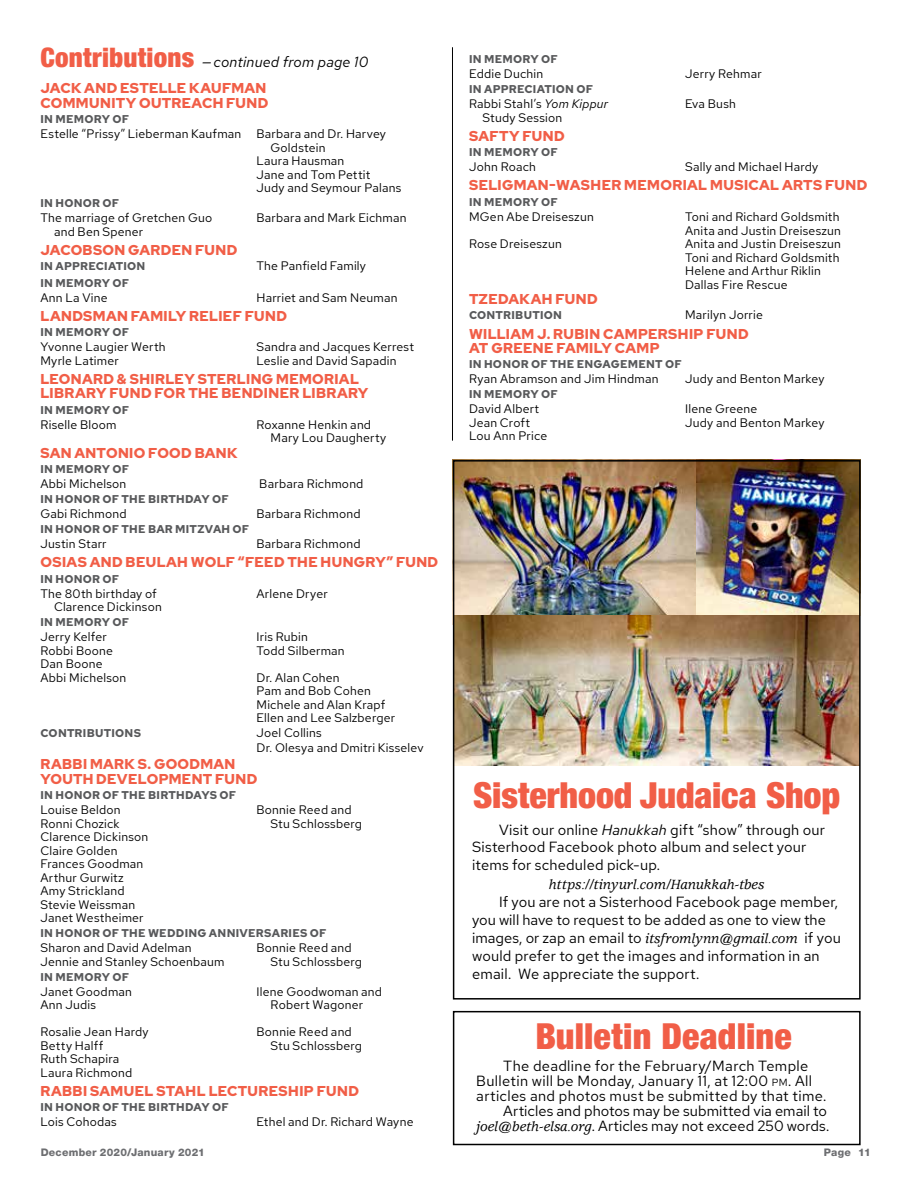
<style>
.page{position:relative;width:918px;height:1188px;background:#fff}
.page>*{position:absolute;margin:0;border:0;box-sizing:border-box;transform-origin:0 0}
.t1{font:900 condensed 36px "Helvetica Neue LT Std";color:#f15e47}
.t2{font:14.7px/17.9px "Red Hat Text";letter-spacing:.01em;color:#000}
.t3{font:italic 14.7px "Red Hat Text";letter-spacing:.01em;color:#000}
.t4{font:italic 500 14.7px "Usherwood";color:#000}
.t5{font:900 14.25px/14.2px "Red Hat Display";letter-spacing:.025em;color:#f15e47}
.t6{font:12.3px/13.5px "Red Hat Text";letter-spacing:.015em;color:#000}
.t7{font:700 11.25px "Red Hat Text";letter-spacing:.02em;color:#58595b}
.t8{font:800 10.5px "Helvetica Neue LT Std";letter-spacing:.02em;color:#6d6e71}
.s1{font-family:"Helvetica Neue LT Std";font-weight:900;font-style:normal;font-stretch:condensed;font-size:27px;color:#f15e47}
.s2{font-style:italic}
.s3{font-family:"Usherwood";font-weight:500;font-style:italic}
.s4{font-size:10.35px}
</style>
<div class="page">
<hr style="left:452px;top:47px;width:1px;height:394px;background:#000">
<img style="left:696px;top:459px;width:165px;height:156px">
<img style="left:453px;top:459px;width:243px;height:156px">
<img style="left:456px;top:615px;width:402px;height:151px">
<div style="left:453px;top:460px;width:408px;height:540px;border:2px solid #000"></div>
<div style="left:453px;top:1011px;width:408px;height:134px;border:2px solid #000"></div>
<p class="t3" style="left:40px;top:52px;width:329px"><span class="s1">Contributions</span> —continued from page 10</p>
<p class="t7" style="left:469px;top:52px;width:90px">IN MEMORY OF</p>
<p class="t6" style="left:469px;top:67px;width:76px">Eddie Duchin</p>
<p class="t6" style="left:685px;top:67px;width:78px">Jerry Rehmar</p>
<p class="t7" style="left:469px;top:82px;width:126px">IN APPRECIATION OF</p>
<p class="t6" style="left:469px;top:97px;width:140px">Rabbi Stahl’s <span class="s2">Yom Kippur</span></p>
<p class="t6" style="left:685px;top:97px;width:52px">Eva Bush</p>
<p class="t6" style="left:483px;top:110px;width:81px">Study Session</p>
<p class="t5" style="left:469px;top:129px;width:97px">SAFTY FUND</p>
<p class="t7" style="left:469px;top:145px;width:90px">IN MEMORY OF</p>
<p class="t6" style="left:469px;top:160px;width:68px">John Roach</p>
<p class="t6" style="left:685px;top:160px;width:135px">Sally and Michael Hardy</p>
<p class="t5" style="left:469px;top:178px;width:400px">SELIGMAN-WASHER MEMORIAL MUSICAL ARTS FUND</p>
<p class="t7" style="left:469px;top:195px;width:90px">IN MEMORY OF</p>
<p class="t6" style="left:469px;top:210px;width:126px">MGen Abe Dreiseszun</p>
<p class="t6" style="left:685px;top:210px;width:157px">Toni and Richard Goldsmith<br>Anita and Justin Dreiseszun</p>
<p class="t6" style="left:469px;top:237px;width:94px">Rose Dreiseszun</p>
<p class="t6" style="left:685px;top:237px;width:157px">Anita and Justin Dreiseszun<br>Toni and Richard Goldsmith<br>Helene and Arthur Riklin<br>Dallas Fire Rescue</p>
<p class="t5" style="left:469px;top:292px;width:130px">TZEDAKAH FUND</p>
<p class="t7" style="left:469px;top:308px;width:94px">CONTRIBUTION</p>
<p class="t6" style="left:685px;top:308px;width:79px">Marilyn Jorrie</p>
<p class="t5" style="left:469px;top:326px;width:281px">WILLIAM J. RUBIN CAMPERSHIP FUND<br>AT GREENE FAMILY CAMP</p>
<p class="t7" style="left:469px;top:357px;width:214px">IN HONOR OF THE ENGAGEMENT OF</p>
<p class="t6" style="left:469px;top:372px;width:191px">Ryan Abramson and Jim Hindman</p>
<p class="t6" style="left:685px;top:372px;width:141px">Judy and Benton Markey</p>
<p class="t7" style="left:469px;top:387px;width:90px">IN MEMORY OF</p>
<p class="t6" style="left:469px;top:402px;width:72px">David Albert</p>
<p class="t6" style="left:685px;top:402px;width:74px">Ilene Greene</p>
<p class="t6" style="left:469px;top:416px;width:63px">Jean Croft</p>
<p class="t6" style="left:685px;top:416px;width:141px">Judy and Benton Markey</p>
<p class="t6" style="left:469px;top:429px;width:80px">Lou Ann Price</p>
<p class="t5" style="left:40px;top:81px;width:229px">JACK AND ESTELLE KAUFMAN<br>COMMUNITY OUTREACH FUND</p>
<p class="t7" style="left:40px;top:112px;width:90px">IN MEMORY OF</p>
<p class="t6" style="left:40px;top:127px;width:347px">Estelle “Prissy” Lieberman Kaufman Barbara and Dr. Harvey</p>
<p class="t6" style="left:271px;top:140px;width:57px">Goldstein</p>
<p class="t6" style="left:257px;top:154px;width:89px">Laura Hausman</p>
<p class="t6" style="left:257px;top:167px;width:115px">Jane and Tom Pettit</p>
<p class="t6" style="left:257px;top:181px;width:146px">Judy and Seymour Palans</p>
<p class="t7" style="left:40px;top:196px;width:80px">IN HONOR OF</p>
<p class="t6" style="left:40px;top:211px;width:173px">The marriage of Gretchen Guo</p>
<p class="t6" style="left:257px;top:211px;width:152px">Barbara and Mark Eichman</p>
<p class="t6" style="left:54px;top:224px;width:91px">and Ben Spener</p>
<p class="t5" style="left:40px;top:243px;width:199px">JACOBSON GARDEN FUND</p>
<p class="t7" style="left:40px;top:259px;width:107px">IN APPRECIATION</p>
<p class="t6" style="left:256px;top:259px;width:111px">The Panfield Family</p>
<p class="t7" style="left:40px;top:275px;width:90px">IN MEMORY OF</p>
<p class="t6" style="left:40px;top:291px;width:69px">Ann La Vine</p>
<p class="t6" style="left:257px;top:291px;width:142px">Harriet and Sam Neuman</p>
<p class="t5" style="left:40px;top:309px;width:248px">LANDSMAN FAMILY RELIEF FUND</p>
<p class="t7" style="left:40px;top:325px;width:90px">IN MEMORY OF</p>
<p class="t6" style="left:40px;top:340px;width:127px">Yvonne Laugier Werth</p>
<p class="t6" style="left:257px;top:340px;width:159px">Sandra and Jacques Kerrest</p>
<p class="t6" style="left:40px;top:354px;width:80px">Myrle Latimer</p>
<p class="t6" style="left:257px;top:354px;width:142px">Leslie and David Sapadin</p>
<p class="t5" style="left:40px;top:372px;width:329px">LEONARD &amp; SHIRLEY STERLING MEMORIAL<br>LIBRARY FUND FOR THE BENDINER LIBRARY</p>
<p class="t7" style="left:40px;top:402px;width:90px">IN MEMORY OF</p>
<p class="t6" style="left:40px;top:418px;width:78px">Riselle Bloom</p>
<p class="t6" style="left:271px;top:418px;width:117px;text-indent:-14px">Roxanne Henkin and<br>Mary Lou Daugherty</p>
<p class="t5" style="left:40px;top:446px;width:199px">SAN ANTONIO FOOD BANK</p>
<p class="t7" style="left:40px;top:462px;width:90px">IN MEMORY OF</p>
<p class="t6" style="left:40px;top:477px;width:87px">Abbi Michelson</p>
<p class="t6" style="left:259px;top:477px;width:106px">Barbara Richmond</p>
<p class="t7" style="left:40px;top:492px;width:190px">IN HONOR OF THE BIRTHDAY OF</p>
<p class="t6" style="left:40px;top:507px;width:88px">Gabi Richmond</p>
<p class="t6" style="left:257px;top:507px;width:106px">Barbara Richmond</p>
<p class="t7" style="left:40px;top:522px;width:210px">IN HONOR OF THE BAR MITZVAH OF</p>
<p class="t6" style="left:40px;top:537px;width:68px">Justin Starr</p>
<p class="t6" style="left:257px;top:537px;width:106px">Barbara Richmond</p>
<p class="t5" style="left:40px;top:555px;width:399px">OSIAS AND BEULAH WOLF “FEED THE HUNGRY” FUND</p>
<p class="t7" style="left:40px;top:571px;width:80px">IN HONOR OF</p>
<p class="t6" style="left:40px;top:587px;width:118px">The 80th birthday of</p>
<p class="t6" style="left:257px;top:587px;width:73px">Arlene Dryer</p>
<p class="t6" style="left:54px;top:600px;width:109px">Clarence Dickinson</p>
<p class="t7" style="left:40px;top:615px;width:90px">IN MEMORY OF</p>
<p class="t6" style="left:40px;top:630px;width:68px">Jerry Kelfer</p>
<p class="t6" style="left:257px;top:630px;width:53px">Iris Rubin</p>
<p class="t6" style="left:40px;top:644px;width:74px">Robbi Boone</p>
<p class="t6" style="left:257px;top:644px;width:90px">Todd Silberman</p>
<p class="t6" style="left:40px;top:657px;width:87px">Dan Boone<br>Abbi Michelson</p>
<p class="t6" style="left:257px;top:671px;width:140px">Dr. Alan Cohen<br>Pam and Bob Cohen<br>Michele and Alan Krapf<br>Ellen and Lee Salzberger</p>
<p class="t7" style="left:40px;top:726px;width:102px">CONTRIBUTIONS</p>
<p class="t6" style="left:257px;top:725px;width:169px;line-height:15px">Joel Collins<br>Dr. Olesya and Dmitri Kisselev</p>
<p class="t5" style="left:40px;top:757px;width:218px">RABBI MARK S. GOODMAN<br>YOUTH DEVELOPMENT FUND</p>
<p class="t7" style="left:40px;top:788px;width:197px">IN HONOR OF THE BIRTHDAYS OF</p>
<p class="t6" style="left:40px;top:803px;width:82px">Louise Beldon</p>
<p class="t6" style="left:257px;top:803px;width:97px">Bonnie Reed and</p>
<p class="t6" style="left:40px;top:816px;width:81px">Ronni Chozick</p>
<p class="t6" style="left:271px;top:816px;width:93px">Stu Schlossberg</p>
<p class="t6" style="left:41px;top:830px;width:109px">Clarence Dickinson<br>Claire Golden<br>Frances Goodman<br>Arthur Gurwitz<br>Amy Strickland<br>Stevie Weissman<br>Janet Westheimer</p>
<p class="t7" style="left:40px;top:926px;width:288px">IN HONOR OF THE WEDDING ANNIVERSARIES OF</p>
<p class="t6" style="left:40px;top:941px;width:153px">Sharon and David Adelman</p>
<p class="t6" style="left:257px;top:941px;width:97px">Bonnie Reed and</p>
<p class="t6" style="left:40px;top:954px;width:186px">Jennie and Stanley Schoenbaum</p>
<p class="t6" style="left:271px;top:954px;width:93px">Stu Schlossberg</p>
<p class="t7" style="left:40px;top:969px;width:90px">IN MEMORY OF</p>
<p class="t6" style="left:40px;top:984px;width:93px">Janet Goodman</p>
<p class="t6" style="left:257px;top:984px;width:127px">Ilene Goodwoman and</p>
<p class="t6" style="left:40px;top:998px;width:57px">Ann Judis</p>
<p class="t6" style="left:271px;top:998px;width:94px">Robert Wagoner</p>
<p class="t6" style="left:41px;top:1025px;width:110px">Rosalie Jean Hardy</p>
<p class="t6" style="left:257px;top:1025px;width:97px">Bonnie Reed and</p>
<p class="t6" style="left:40px;top:1038px;width:64px">Betty Halff</p>
<p class="t6" style="left:271px;top:1038px;width:93px">Stu Schlossberg</p>
<p class="t6" style="left:40px;top:1052px;width:93px">Ruth Schapira<br>Laura Richmond</p>
<p class="t5" style="left:40px;top:1084px;width:320px">RABBI SAMUEL STAHL LECTURESHIP FUND</p>
<p class="t7" style="left:40px;top:1100px;width:190px">IN HONOR OF THE BIRTHDAY OF</p>
<p class="t6" style="left:40px;top:1115px;width:78px">Lois Cohodas</p>
<p class="t6" style="left:257px;top:1115px;width:159px">Ethel and Dr. Richard Wayne</p>
<h1 class="t1" style="left:473px;top:773px;width:368px">Sisterhood Judaica Shop</h1>
<p class="t2" style="left:472px;top:820px;width:354px;text-indent:27px">Visit our online <span class="s2">Hanukkah</span> gift “show” through our<br>Sisterhood Facebook photo album and select your items for scheduled pick-up.</p>
<p class="t4" style="left:549px;top:876px;width:217px">https://tinyurl.com/Hanukkah-tbes</p>
<p class="t2" style="left:472px;top:893px;width:370px;text-indent:27px">If you are not a Sisterhood Facebook page member, you will have to request to be added as one to view the images, or zap an email to <span class="s3">itsfromlynn@gmail.com</span> if you would prefer to get the images and information in an email. We appreciate the support.</p>
<h1 class="t1" style="left:535px;top:1014px;width:258px">Bulletin Deadline</h1>
<p class="t2" style="left:503px;top:1056px;width:307px">The deadline for the February/March Temple</p>
<p class="t2" style="left:476px;top:1071px;width:337px">Bulletin will be Monday, January 11, at 12:00 <span class="s4">pm</span>. All</p>
<p class="t2" style="left:476px;top:1086px;width:352px">articles and photos must be submitted by that time.</p>
<p class="t2" style="left:503px;top:1101px;width:325px">Articles and photos may be submitted via email to</p>
<p class="t2" style="left:476px;top:1116px;width:355px"><span class="s3">joel@beth-elsa.org</span>. Articles may not exceed 250 words.</p>
<p class="t8" style="left:41px;top:1146px;width:165px">December 2020/January 2021</p>
<p class="t8" style="left:824px;top:1146px;width:48px">Page 11</p>
</div>
